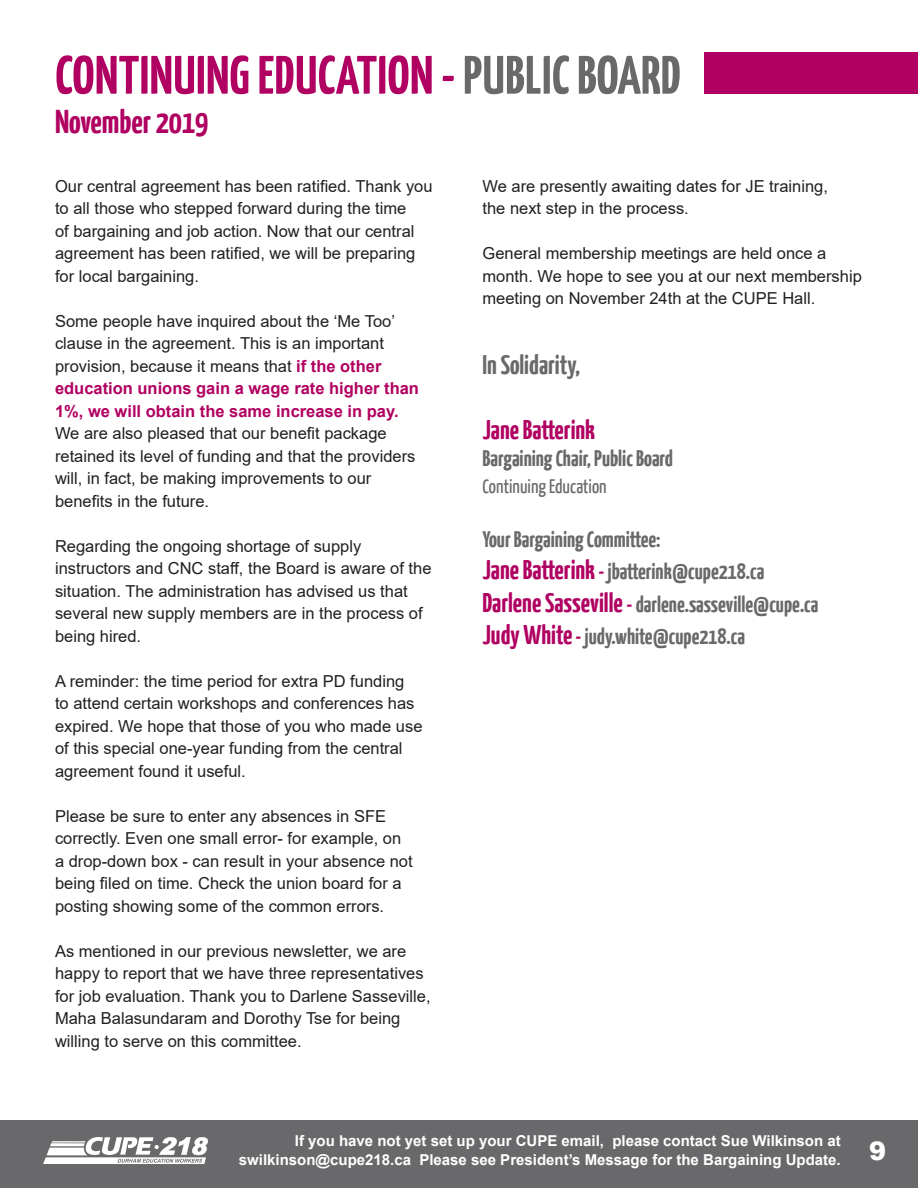
<style>
.page{position:relative;width:918px;height:1188px;background:#fff}
.page>*{position:absolute;margin:0;border:0;box-sizing:border-box;transform-origin:0 0}
.t1{font:700 54px "Yanone Kaffeesatz";letter-spacing:.01em;color:#b00061}
.t2{font:700 33px "Yanone Kaffeesatz";color:#b00061}
.t3{font:700 27px "Yanone Kaffeesatz";color:#69696c}
.t4{font:700 27px "Yanone Kaffeesatz";color:#b00061}
.t5{font:700 22.5px "Yanone Kaffeesatz";color:#69696c}
.t6{font:19.5px "Yanone Kaffeesatz";color:#69696c}
.t7{font:16.5px/22.5px "Arial";color:#231f20}
.t8{font:700 15px/18.8px "Arial";color:#fff}
.s1{color:#69696c}
.s2{font-weight:700;color:#b10060}
.s3{font-size:27px;color:#b00061}
.s4{color:#b00061}
</style>
<div class="page">
<div style="left:0;top:1120px;width:918px;height:68px;background:#69696c"></div>
<svg style="left:43px;top:1137px;width:165px;height:27px"></svg>
<div style="left:704px;top:52px;width:214px;height:42px;background:#b00061"></div>
<p class="t1" style="left:55px;top:42px;width:627px">CONTINUING EDUCATION - <span class="s1">PUBLIC BOARD</span></p>
<p class="t2" style="left:55px;top:102px;width:155px">November 2019</p>
<p class="t7" style="left:55px;top:175px;width:379px">Our central agreement has been ratified. Thank you to all those who stepped forward during the time<br>of bargaining and job action. Now that our central agreement has been ratified, we will be preparing for local bargaining.</p>
<p class="t7" style="left:55px;top:310px;width:366px">Some people have inquired about the ‘Me Too’ clause in the agreement. This is an important provision, because it means that <span class="s2">if the other education unions gain a wage rate higher than 1%, we will obtain the same increase in pay.<br></span>We are also pleased that our benefit package retained its level of funding and that the providers will, in fact, be making improvements to our benefits in the future.</p>
<p class="t7" style="left:55px;top:535px;width:378px">Regarding the ongoing shortage of supply instructors and CNC staff, the Board is aware of the situation. The administration has advised us that several new supply members are in the process of being hired.</p>
<p class="t7" style="left:55px;top:670px;width:369px">A reminder: the time period for extra PD funding<br>to attend certain workshops and conferences has expired. We hope that those of you who made use of this special one-year funding from the central agreement found it useful.</p>
<p class="t7" style="left:55px;top:805px;width:359px">Please be sure to enter any absences in SFE correctly. Even one small error- for example, on a drop-down box - can result in your absence not being filed on time. Check the union board for a posting showing some of the common errors.</p>
<p class="t7" style="left:55px;top:940px;width:377px">As mentioned in our previous newsletter, we are happy to report that we have three representatives for job evaluation. Thank you to Darlene Sasseville, Maha Balasundaram and Dorothy Tse for being willing to serve on this committee.</p>
<p class="t7" style="left:483px;top:175px;width:347px">We are presently awaiting dates for JE training, the next step in the process.</p>
<p class="t7" style="left:483px;top:242px;width:381px">General membership meetings are held once a month. We hope to see you at our next membership meeting on November 24th at the CUPE Hall.</p>
<p class="t3" style="left:483px;top:348px;width:99px">In Solidarity,</p>
<p class="t4" style="left:483px;top:413px;width:114px">Jane Batterink</p>
<p class="t5" style="left:483px;top:444px;width:192px">Bargaining Chair, Public Board</p>
<p class="t6" style="left:483px;top:474px;width:126px">Continuing Education</p>
<p class="t5" style="left:483px;top:525px;width:179px">Your Bargaining Committee:</p>
<p class="t5" style="left:483px;top:558px;width:283px"><span class="s3">Jane Batterink</span> <span class="s4">-</span> jbatterink@cupe218.ca</p>
<p class="t5" style="left:483px;top:590px;width:337px"><span class="s3">Darlene Sasseville</span> <span class="s4">-</span>darlene.sasseville@cupe.ca</p>
<p class="t5" style="left:483px;top:623px;width:264px"><span class="s3">Judy White</span> <span class="s4">-</span> judy.white@cupe218.ca</p>
<p class="t8" style="left:239px;top:1131px;width:649px;text-indent:56px">If you have not yet set up your CUPE email, please contact Sue Wilkinson at swilkinson@cupe218.ca Please see President’s Message for the Bargaining Update. <sup>9</sup></p>
</div>
